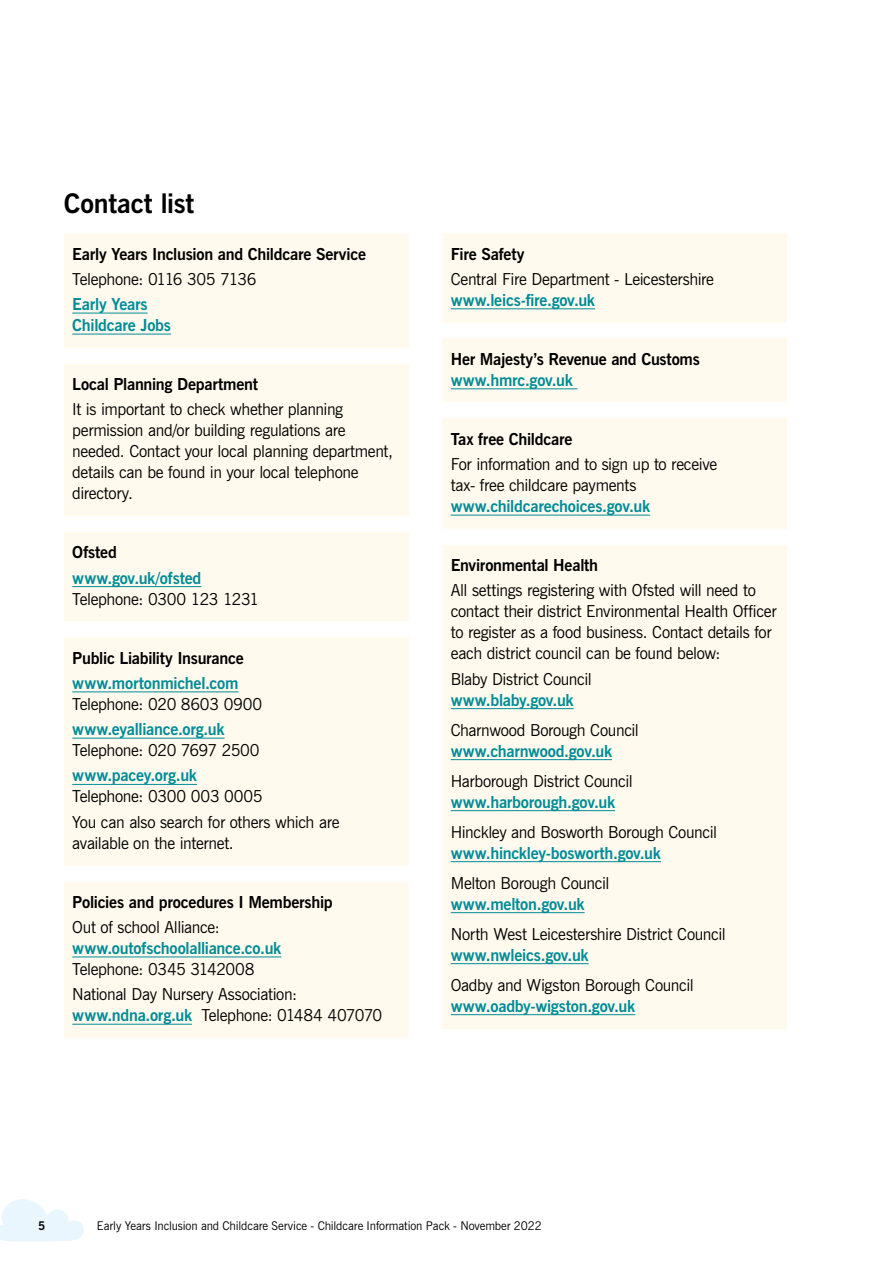
<style>
.page{position:relative;width:893px;height:1263px;background:#fff}
.page>*{position:absolute;margin:0;border:0;box-sizing:border-box;transform-origin:0 0}
.H3_Sub_heading{font:700 27px "News Gothic BT";letter-spacing:-.01em;color:#000}
.P_text_boxed{font:16.5px/21px "News Gothic BT";letter-spacing:-.02em;color:#000}
.P_text_boxed-2{font:700 16.5px/21px "News Gothic BT";letter-spacing:-.015em;color:#000}
.P_text_boxed-3{font:700 16.5px/21px "News Gothic BT";letter-spacing:-.015em;color:#008c97}
.t1{font:12px "News Gothic BT";letter-spacing:-.01em;color:#000}
.t2{font:700 12px "News Gothic BT";color:#000}
.s1{font-weight:700;color:#008c97}
.s2{font-weight:400;color:#000}
.s3{color:#008c97}
</style>
<div class="page">
<svg style="left:0;top:1199px;width:83px;height:43px"></svg>
<div style="left:64px;top:234px;width:344px;height:42px;background:#fffaed"></div>
<div style="left:64px;top:259px;width:344px;height:42px;background:#fffaed"></div>
<div style="left:64px;top:284px;width:344px;height:63px;background:#fffaed"></div>
<hr style="left:72px;top:313px;width:76px;height:1px;background:#008c97">
<hr style="left:72px;top:334px;width:99px;height:1px;background:#008c97">
<div style="left:64px;top:364px;width:344px;height:42px;background:#fffaed"></div>
<div style="left:64px;top:390px;width:344px;height:126px;background:#fffaed"></div>
<div style="left:64px;top:532px;width:344px;height:42px;background:#fffaed"></div>
<div style="left:64px;top:558px;width:344px;height:63px;background:#fffaed"></div>
<hr style="left:72px;top:586px;width:129px;height:1px;background:#008c97">
<div style="left:64px;top:638px;width:344px;height:42px;background:#fffaed"></div>
<div style="left:64px;top:663px;width:344px;height:63px;background:#fffaed"></div>
<hr style="left:72px;top:691px;width:166px;height:1px;background:#008c97">
<div style="left:64px;top:709px;width:344px;height:64px;background:#fffaed"></div>
<hr style="left:72px;top:738px;width:153px;height:1px;background:#008c97">
<div style="left:64px;top:755px;width:344px;height:64px;background:#fffaed"></div>
<hr style="left:72px;top:784px;width:125px;height:1px;background:#008c97">
<div style="left:64px;top:802px;width:344px;height:63px;background:#fffaed"></div>
<div style="left:64px;top:882px;width:344px;height:42px;background:#fffaed"></div>
<div style="left:64px;top:907px;width:344px;height:84px;background:#fffaed"></div>
<hr style="left:72px;top:956px;width:209px;height:1px;background:#008c97">
<div style="left:64px;top:975px;width:344px;height:63px;background:#fffaed"></div>
<hr style="left:72px;top:1024px;width:120px;height:1px;background:#008c97">
<div style="left:442px;top:234px;width:345px;height:42px;background:#fffaed"></div>
<div style="left:442px;top:259px;width:345px;height:63px;background:#fffaed"></div>
<hr style="left:451px;top:308px;width:144px;height:1px;background:#008c97">
<div style="left:442px;top:339px;width:345px;height:63px;background:#fffaed"></div>
<hr style="left:451px;top:388px;width:127px;height:1px;background:#008c97">
<div style="left:442px;top:419px;width:345px;height:42px;background:#fffaed"></div>
<div style="left:442px;top:445px;width:345px;height:84px;background:#fffaed"></div>
<hr style="left:451px;top:515px;width:199px;height:1px;background:#008c97">
<div style="left:442px;top:545px;width:345px;height:42px;background:#fffaed"></div>
<div style="left:442px;top:571px;width:345px;height:105px;background:#fffaed"></div>
<div style="left:442px;top:659px;width:345px;height:369px;background:#fffaed"></div>
<hr style="left:451px;top:708px;width:123px;height:1px;background:#008c97">
<hr style="left:451px;top:759px;width:161px;height:1px;background:#008c97">
<hr style="left:451px;top:810px;width:164px;height:1px;background:#008c97">
<hr style="left:451px;top:861px;width:210px;height:1px;background:#008c97">
<hr style="left:451px;top:912px;width:134px;height:1px;background:#008c97">
<hr style="left:451px;top:963px;width:138px;height:1px;background:#008c97">
<hr style="left:451px;top:1014px;width:184px;height:1px;background:#008c97">
<h3 class="H3_Sub_heading" style="left:64px;top:187px;width:132px">Contact list</h3>
<p class="P_text_boxed-2" style="left:72px;top:243px;width:295px">Early Years Inclusion and Childcare Service</p>
<p class="P_text_boxed" style="left:72px;top:268px;width:186px">Telephone: 0116 305 7136</p>
<p class="P_text_boxed-3" style="left:72px;top:294px;width:100px">Early Years<br>Childcare Jobs</p>
<p class="P_text_boxed-2" style="left:72px;top:374px;width:187px">Local Planning Department</p>
<p class="P_text_boxed" style="left:72px;top:399px;width:322px">It is important to check whether planning permission and/or building regulations are needed. Contact your local planning department, details can be found in your local telephone directory.</p>
<p class="P_text_boxed-2" style="left:72px;top:542px;width:46px">Ofsted</p>
<p class="P_text_boxed" style="left:72px;top:567px;width:188px"><span class="s1">www.gov.uk/ofsted<br></span>Telephone: 0300 123 1231</p>
<p class="P_text_boxed-2" style="left:72px;top:647px;width:173px">Public Liability Insurance</p>
<p class="P_text_boxed" style="left:72px;top:672px;width:191px"><span class="s1">www.mortonmichel.com<br></span>Telephone: 020 8603 0900</p>
<p class="P_text_boxed-3" style="left:72px;top:719px;width:189px">www.eyalliance.org.uk<br><span class="s2">Telephone: 020 7697 2500</span></p>
<p class="P_text_boxed" style="left:72px;top:765px;width:192px"><span class="s1">www.pacey.org.uk<br></span>Telephone: 0300 003 0005</p>
<p class="P_text_boxed" style="left:72px;top:811px;width:269px">You can also search for others which are available on the internet.</p>
<p class="P_text_boxed-2" style="left:72px;top:891px;width:262px">Policies and procedures I Membership</p>
<p class="P_text_boxed" style="left:72px;top:916px;width:211px">Out of school Alliance: <span class="s1">www.outofschoolalliance.co.uk<br></span>Telephone: 0345 3142008</p>
<p class="P_text_boxed" style="left:72px;top:984px;width:311px">National Day Nursery Association: <span class="s1">www.ndna.org.uk</span> Telephone: 01484 407070</p>
<p class="P_text_boxed-2" style="left:451px;top:243px;width:75px">Fire Safety</p>
<p class="P_text_boxed" style="left:451px;top:268px;width:265px">Central Fire Department - Leicestershire <span class="s1">www.leics-fire.gov.uk</span></p>
<p class="P_text_boxed-2" style="left:451px;top:348px;width:251px">Her Majesty’s Revenue and Customs <span class="s3">www.hmrc.gov.uk</span></p>
<p class="P_text_boxed-2" style="left:451px;top:428px;width:123px">Tax free Childcare</p>
<p class="P_text_boxed" style="left:451px;top:454px;width:268px">For information and to sign up to receive tax- free childcare payments <span class="s1">www.childcarechoices.gov.uk</span></p>
<p class="P_text_boxed-2" style="left:451px;top:555px;width:149px">Environmental Health</p>
<p class="P_text_boxed" style="left:451px;top:580px;width:327px">All settings registering with Ofsted will need to contact their district Environmental Health Officer to register as a food business. Contact details for each district council can be found below:</p>
<p class="P_text_boxed" style="left:451px;top:668px;width:143px">Blaby District Council <span class="s1">www.blaby.gov.uk</span></p>
<p class="P_text_boxed" style="left:451px;top:719px;width:190px">Charnwood Borough Council <span class="s1">www.charnwood.gov.uk</span></p>
<p class="P_text_boxed" style="left:451px;top:770px;width:184px">Harborough District Council <span class="s1">www.harborough.gov.uk</span></p>
<p class="P_text_boxed" style="left:451px;top:821px;width:268px">Hinckley and Bosworth Borough Council <span class="s1">www.hinckley-bosworth.gov.uk</span></p>
<p class="P_text_boxed" style="left:451px;top:872px;width:160px">Melton Borough Council <span class="s1">www.melton.gov.uk</span></p>
<p class="P_text_boxed" style="left:451px;top:923px;width:277px">North West Leicestershire District Council <span class="s1">www.nwleics.gov.uk</span></p>
<p class="P_text_boxed" style="left:451px;top:974px;width:245px">Oadby and Wigston Borough Council <span class="s1">www.oadby-wigston.gov.uk</span></p>
<p class="t2" style="left:38px;top:1218px;width:9px">5</p>
<p class="t1" style="left:97px;top:1218px;width:446px">Early Years Inclusion and Childcare Service - Childcare Information Pack - November 2022</p>
</div>
